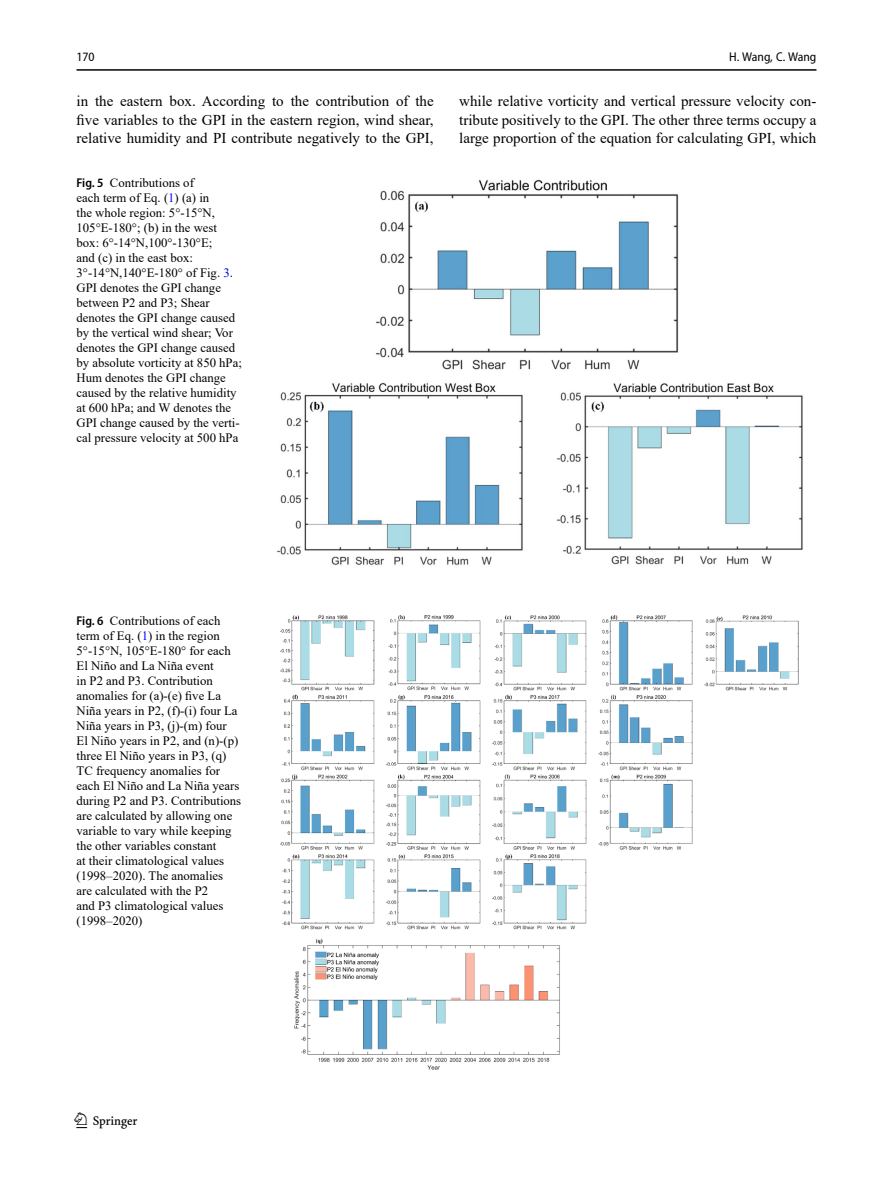
<style>
.page{position:relative;width:893px;height:1187px;background:#fff}
.page>*{position:absolute;margin:0;border:0;box-sizing:border-box;transform-origin:0 0}
.t1{font:22.5px "Springnew";color:#000}
.Body_Text{font:15px/18.8px "Times New Roman";color:#000;text-align:justify}
.Figure_Caption_Side{font:12.75px/15px "Times New Roman";color:#000}
.t2{font:semi-condensed 12.75px "Myriad Pro";color:#000}
.s1{font-family:"Myriad Pro";font-weight:600;font-stretch:semi-condensed}
.s2{color:#00f}
</style>
<div class="page">
<hr style="left:77px;top:69px;width:739px;height:2px;background:#000">
<img style="left:280px;top:615px;width:519px;height:455px">
<img style="left:277px;top:179px;width:526px;height:386px">
<p class="t2" style="left:77px;top:49px;width:20px">170</p>
<p class="Body_Text" style="left:77px;top:91px;width:359px">in the eastern box. According to the contribution of the five variables to the GPI in the eastern region, wind shear, relative humidity and PI contribute negatively to the GPI,</p>
<p class="Figure_Caption_Side" style="left:77px;top:175px;width:167px"><span class="s1">Fig. 5</span> Contributions of<br>each term of Eq. (<span class="s2">1</span>) (a) in<br>the whole region: 5°-15°N,<br>105°E-180°; (b) in the west box: 6°-14°N,100°-130°E;<br>and (c) in the east box:<br>3°-14°N,140°E-180° of Fig. <span class="s2">3</span>.<br>GPI denotes the GPI change between P2 and P3; Shear denotes the GPI change caused by the vertical wind shear; Vor denotes the GPI change caused by absolute vorticity at 850 hPa;<br>Hum denotes the GPI change caused by the relative humidity at 600 hPa; and W denotes the<br>GPI change caused by the verti&shy;cal pressure velocity at 500 hPa</p>
<p class="t2" style="left:729px;top:49px;width:89px">H. Wang, C. Wang</p>
<p class="Body_Text" style="left:459px;top:91px;width:359px">while relative vorticity and vertical pressure velocity con&shy;tribute positively to the GPI. The other three terms occupy a large proportion of the equation for calculating GPI, which</p>
<p class="Figure_Caption_Side" style="left:77px;top:612px;width:166px"><span class="s1">Fig. 6</span> Contributions of each term of Eq. (<span class="s2">1</span>) in the region<br>5°-15°N, 105°E-180° for each<br>El Niño and La Niña event<br>in P2 and P3. Contribution anomalies for (a)-(e) five La<br>Niña years in P2, (f)-(i) four La<br>Niña years in P3, (j)-(m) four<br>El Niño years in P2, and (n)-(p) three El Niño years in P3, (q)<br>TC frequency anomalies for each El Niño and La Niña years during P2 and P3. Contributions are calculated by allowing one variable to vary while keeping the other variables constant<br>at their climatological values (1998–2020). The anomalies are calculated with the P2<br>and P3 climatological values (1998–2020)</p>
<h1 class="t1" style="left:77px;top:1107px;width:63px">1 3</h1>
</div>
